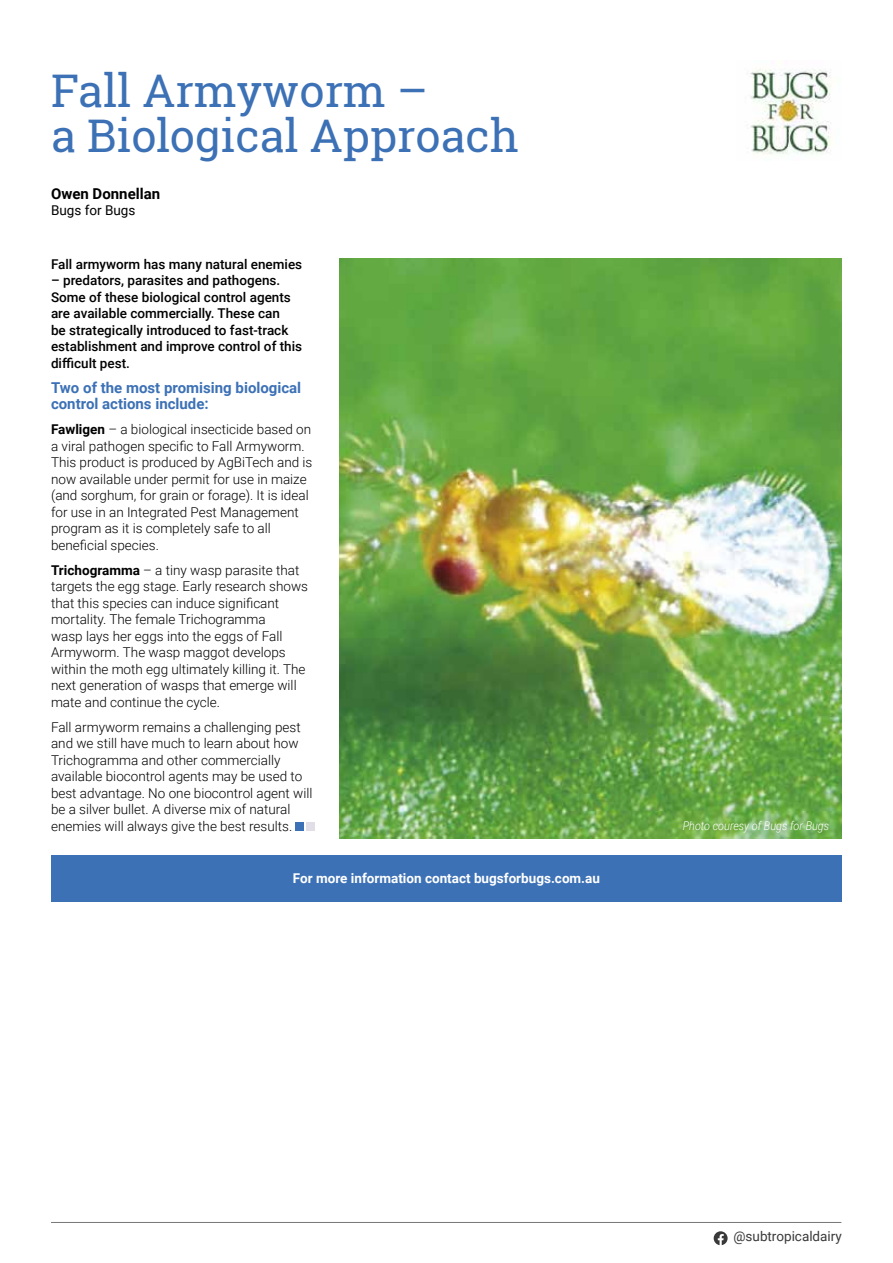
<style>
.page{position:relative;width:893px;height:1263px;background:#fff}
.page>*{position:absolute;margin:0;border:0;box-sizing:border-box;transform-origin:0 0}
.t1{font:45px/45px "Roboto Slab";color:#3c71b6}
.t2{font:700 15px/16.5px "Roboto";color:#3c71b6}
.t3{font:700 15px "Roboto";color:#000}
.t4{font:300 13.5px/16.5px "Roboto";color:#000}
.t5{font:500 13.5px/16.5px "Roboto";color:#000}
.t6{font:700 13.5px "Roboto";color:#fff}
.t7{font:13.5px "Roboto";color:#393939}
.t8{font:13.5px "Roboto";color:#000}
.t9{font:italic 300 12px "Roboto";color:#fff;scale:.9 1}
.s1{font-weight:700}
</style>
<div class="page">
<div style="left:296px;top:822px;width:8px;height:9px;background:#3c71b6"></div>
<div style="left:306px;top:822px;width:8px;height:9px;background:#e1dee7"></div>
<img style="left:339px;top:259px;width:503px;height:580px">
<div style="left:51px;top:855px;width:791px;height:46px;background:#3c71b6"></div>
<img style="left:750px;top:69px;width:82px;height:86px">
<svg style="left:714px;top:1231px;width:14px;height:14px"></svg>
<hr style="left:51px;top:1222px;width:790px;height:1px;background:#777">
<h1 class="t1" style="left:51px;top:68px;width:469px">Fall Armyworm –<br>a Biological Approach</h1>
<p class="t3" style="left:51px;top:183px;width:111px">Owen Donnellan</p>
<p class="t8" style="left:51px;top:201px;width:86px">Bugs for Bugs</p>
<p class="t5" style="left:51px;top:255px;width:253px">Fall armyworm has many natural enemies</p>
<p class="t5" style="left:51px;top:272px;width:253px">– predators, parasites and pathogens.<br>Some of these biological control agents are available commercially. These can<br>be strategically introduced to fast-track establishment and improve control of this difficult pest.</p>
<p class="t2" style="left:51px;top:379px;width:252px">Two of the most promising biological control actions include:</p>
<p class="t4" style="left:51px;top:421px;width:263px"><span class="s1">Fawligen</span> – a biological insecticide based on a viral pathogen specific to Fall Armyworm.<br>This product is produced by AgBiTech and is now available under permit for use in maize (and sorghum, for grain or forage). It is ideal for use in an Integrated Pest Management program as it is completely safe to all beneficial species.</p>
<p class="t4" style="left:51px;top:561px;width:258px"><span class="s1">Trichogramma</span> – a tiny wasp parasite that targets the egg stage. Early research shows that this species can induce significant mortality. The female Trichogramma<br>wasp lays her eggs into the eggs of Fall Armyworm. The wasp maggot develops within the moth egg ultimately killing it. The next generation of wasps that emerge will mate and continue the cycle.</p>
<p class="t4" style="left:51px;top:718px;width:263px">Fall armyworm remains a challenging pest and we still have much to learn about how Trichogramma and other commercially available biocontrol agents may be used to best advantage. No one biocontrol agent will be a silver bullet. A diverse mix of natural enemies will always give the best results.</p>
<p class="t6" style="left:293px;top:869px;width:309px">For more information contact bugsforbugs.com.au</p>
<p class="t9" style="left:683px;top:817px;width:164px">Photo couresy of Bugs for Bugs</p>
<p class="t7" style="left:733px;top:1227px;width:110px">@subtropicaldairy</p>
</div>
